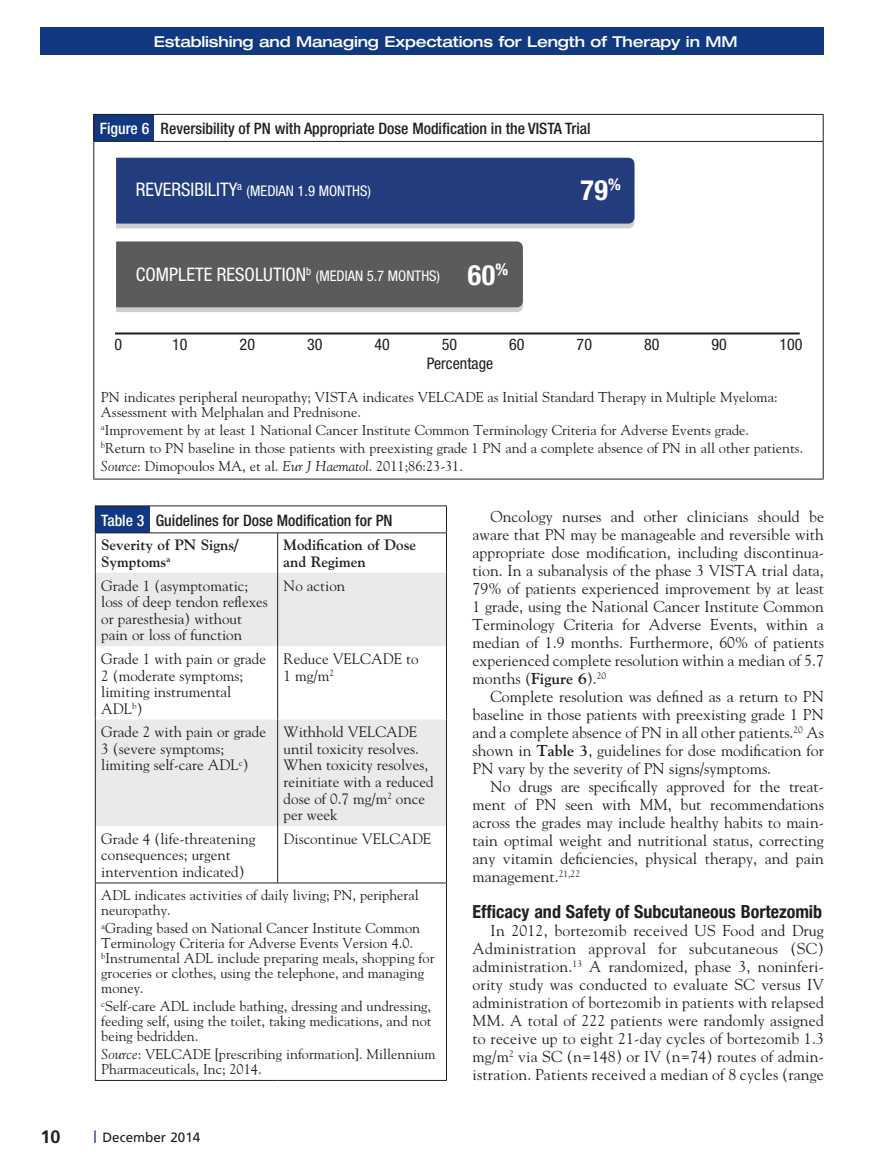
<style>
.page{position:relative;width:878px;height:1175px;background:#fff}
.page>*{position:absolute;margin:0;border:0;box-sizing:border-box;transform-origin:0 0}
.t1{font:700 condensed 28.05px "Helvetica Neue";color:#fff}
.t2{font:condensed 18.75px "Helvetica Neue";color:#fff}
.t3{font:700 condensed 18px "Helvetica Neue";color:#231f20}
.t4{font:700 18px "Frutiger";color:#231f20}
.t5{font:700 condensed 16.35px "Helvetica Neue";color:#fff}
.t6{font:condensed 16.05px "Helvetica Neue";color:#211d1e}
.t7{font:15.75px/18px "Goudy";color:#231f20;text-align:justify}
.t8{font:500 condensed 15.75px "Helvetica Neue";color:#231f20}
.t9{font:15px/16.5px "Goudy";color:#231f20}
.t10{font:500 expanded 15px "Helvetica Neue";letter-spacing:-.01em;color:#fff}
.t11{font:700 15px/16.5px "Goudy";color:#231f20}
.t12{font:condensed 14.7px "Helvetica Neue";color:#fff}
.t13{font:14.25px/15px "Goudy";color:#231f20}
.t14{font:13.5px "Frutiger";color:#231f20}
.s1{color:#fff}
.s2{font-size:18.75px}
.s3{font-size:14.7px}
.s4{font-style:italic}
.s5{font-weight:700}
</style>
<div class="page">
<div style="left:93px;top:114px;width:61px;height:27px;background:#113880"></div>
<hr style="left:93px;top:114px;width:730px;height:1px;background:#231f20">
<svg style="left:93px;top:115px;width:1px;height:26px"></svg>
<svg style="left:822px;top:115px;width:1px;height:26px"></svg>
<hr style="left:93px;top:141px;width:730px;height:1px;background:#231f20">
<hr style="left:93px;top:142px;width:1px;height:336px;background:#231f20">
<hr style="left:93px;top:478px;width:730px;height:1px;background:#231f20">
<hr style="left:822px;top:142px;width:1px;height:336px;background:#231f20">
<svg style="left:116px;top:158px;width:518px;height:70px;background:#2c4582"></svg>
<svg style="left:116px;top:241px;width:407px;height:71px;background:#626365"></svg>
<hr style="left:115px;top:332px;width:684px;height:2px;background:#211d1e">
<div style="left:95px;top:506px;width:55px;height:27px;background:#113880"></div>
<svg style="left:96px;top:572px;width:350px;height:254px;fill:#e9eaeb"></svg>
<hr style="left:95px;top:505px;width:183px;height:1px;background:#231f20">
<svg style="left:95px;top:506px;width:1px;height:26px"></svg>
<hr style="left:278px;top:505px;width:169px;height:1px;background:#231f20">
<svg style="left:446px;top:506px;width:1px;height:26px"></svg>
<hr style="left:95px;top:532px;width:183px;height:1px;background:#231f20">
<hr style="left:95px;top:533px;width:1px;height:39px;background:#231f20">
<hr style="left:278px;top:532px;width:169px;height:1px;background:#231f20">
<hr style="left:277px;top:533px;width:1px;height:39px;background:#231f20">
<hr style="left:446px;top:533px;width:1px;height:39px;background:#231f20">
<hr style="left:95px;top:572px;width:1px;height:74px;background:#231f20">
<hr style="left:277px;top:572px;width:1px;height:74px;background:#231f20">
<hr style="left:446px;top:572px;width:1px;height:74px;background:#231f20">
<hr style="left:95px;top:646px;width:1px;height:73px;background:#231f20">
<hr style="left:277px;top:646px;width:1px;height:73px;background:#231f20">
<hr style="left:446px;top:646px;width:1px;height:73px;background:#231f20">
<hr style="left:95px;top:719px;width:1px;height:107px;background:#231f20">
<hr style="left:277px;top:719px;width:1px;height:107px;background:#231f20">
<hr style="left:446px;top:719px;width:1px;height:107px;background:#231f20">
<hr style="left:95px;top:826px;width:1px;height:56px;background:#231f20">
<hr style="left:277px;top:826px;width:1px;height:56px;background:#231f20">
<hr style="left:446px;top:826px;width:1px;height:56px;background:#231f20">
<hr style="left:95px;top:882px;width:183px;height:1px;background:#231f20">
<hr style="left:95px;top:883px;width:1px;height:197px;background:#231f20">
<hr style="left:278px;top:882px;width:169px;height:1px;background:#231f20">
<hr style="left:446px;top:883px;width:1px;height:197px;background:#231f20">
<hr style="left:95px;top:1080px;width:183px;height:1px;background:#231f20">
<hr style="left:278px;top:1080px;width:169px;height:1px;background:#231f20">
<div style="left:40px;top:27px;width:784px;height:27px;background:#113880"></div>
<svg style="left:94px;top:1130px;width:2px;height:12px"></svg>
<p class="t10" style="left:154px;top:32px;width:585px">Establishing and Managing Expectations for Length of Therapy in MM</p>
<p class="t8" style="left:100px;top:119px;width:492px"><span class="s1">Figure 6</span> Reversibility of PN with Appropriate Dose Modification in the VISTA Trial</p>
<p class="t12" style="left:136px;top:182px;width:236px"><span class="s2">REVERSIBILITY</span><sup>a</sup> (MEDIAN 1.9 MONTHS)</p>
<p class="t5" style="left:608px;top:175px;width:14px">%</p>
<p class="t1" style="left:580px;top:173px;width:29px">79</p>
<p class="t2" style="left:136px;top:264px;width:306px">COMPLETE RESOLUTION<sup>b</sup> <span class="s3">(MEDIAN 5.7 MONTHS)</span></p>
<p class="t1" style="left:468px;top:258px;width:42px">60<sup>%</sup></p>
<p class="t6" style="left:114px;top:335px;width:9px">0</p>
<p class="t6" style="left:172px;top:335px;width:17px">10</p>
<p class="t6" style="left:240px;top:335px;width:17px">20</p>
<p class="t6" style="left:307px;top:335px;width:17px">30</p>
<p class="t6" style="left:374px;top:335px;width:17px">40</p>
<p class="t6" style="left:442px;top:335px;width:17px">50</p>
<p class="t6" style="left:509px;top:335px;width:17px">60</p>
<p class="t6" style="left:576px;top:335px;width:17px">70</p>
<p class="t6" style="left:644px;top:335px;width:17px">80</p>
<p class="t6" style="left:711px;top:335px;width:17px">90</p>
<p class="t6" style="left:779px;top:335px;width:25px">100</p>
<p class="t6" style="left:426px;top:354px;width:68px">Percentage</p>
<p class="t13" style="left:101px;top:389px;width:678px">PN indicates peripheral neuropathy; VISTA indicates VELCADE as Initial Standard Therapy in Multiple Myeloma:<br>Assessment with Melphalan and Prednisone.</p>
<p class="t13" style="left:101px;top:421px;width:703px;line-height:18px"><sup>a</sup>Improvement by at least 1 National Cancer Institute Common Terminology Criteria for Adverse Events grade.<br><sup>b</sup>Return to PN baseline in those patients with preexisting grade 1 PN and a complete absence of PN in all other patients.<br><span class="s4">Source</span>: Dimopoulos MA, et al. <span class="s4">Eur J Haematol</span>. 2011;86:23-31.</p>
<p class="t8" style="left:101px;top:510px;width:293px"><span class="s1">Table 3</span> Guidelines for Dose Modification for PN</p>
<p class="t11" style="left:101px;top:536px;width:139px">Severity of PN Signs/<br>Symptoms<sup>a</sup></p>
<p class="t11" style="left:284px;top:536px;width:134px">Modification of Dose and Regimen</p>
<p class="t9" style="left:101px;top:577px;width:168px">Grade 1 (asymptomatic; loss of deep tendon reflexes or paresthesia) without pain or loss of function</p>
<p class="t9" style="left:284px;top:577px;width:63px">No action</p>
<p class="t9" style="left:101px;top:650px;width:166px">Grade 1 with pain or grade<br>2 (moderate symptoms; limiting instrumental<br>ADL<sup>b</sup>)</p>
<p class="t9" style="left:283px;top:650px;width:136px">Reduce VELCADE to<br>1 mg/m<sup>2</sup></p>
<p class="t9" style="left:101px;top:724px;width:166px">Grade 2 with pain or grade<br>3 (severe symptoms; limiting self-care ADL<sup>c</sup>)</p>
<p class="t9" style="left:283px;top:724px;width:151px">Withhold VELCADE until toxicity resolves.<br>When toxicity resolves, reinitiate with a reduced dose of 0.7 mg/m<sup>2</sup> once per week</p>
<p class="t9" style="left:101px;top:830px;width:156px">Grade 4 (life-threatening consequences; urgent intervention indicated)</p>
<p class="t9" style="left:283px;top:830px;width:149px">Discontinue VELCADE</p>
<p class="t13" style="left:101px;top:887px;width:319px">ADL indicates activities of daily living; PN, peripheral neuropathy.</p>
<p class="t13" style="left:101px;top:920px;width:334px"><sup>a</sup>Grading based on National Cancer Institute Common Terminology Criteria for Adverse Events Version 4.0. <sup>b</sup>Instrumental ADL include preparing meals, shopping for groceries or clothes, using the telephone, and managing money.</p>
<p class="t13" style="left:101px;top:998px;width:332px;text-align:justify"><sup>c</sup>Self-care ADL include bathing, dressing and undressing, feeding self, using the toilet, taking medications, and not being bedridden.</p>
<p class="t13" style="left:101px;top:1046px;width:335px"><span class="s4">Source</span>: VELCADE [prescribing information]. Millennium<br>Pharmaceuticals, Inc; 2014.</p>
<p class="t4" style="left:40px;top:1125px;width:22px">10</p>
<p class="t14" style="left:102px;top:1129px;width:99px">December 2014</p>
<p class="t7" style="left:490px;top:507px;width:335px">Oncology nurses and other clinicians should be</p>
<p class="t7" style="left:472px;top:525px;width:353px">aware that PN may be manageable and reversible with</p>
<p class="t7" style="left:472px;top:543px;width:353px">appropriate dose modification, including discontinua-</p>
<p class="t7" style="left:472px;top:561px;width:353px">tion. In a subanalysis of the phase 3 VISTA trial data,</p>
<p class="t7" style="left:472px;top:579px;width:353px">79% of patients experienced improvement by at least</p>
<p class="t7" style="left:472px;top:597px;width:353px">1 grade, using the National Cancer Institute Common</p>
<p class="t7" style="left:472px;top:615px;width:353px">Terminology Criteria for Adverse Events, within a</p>
<p class="t7" style="left:472px;top:633px;width:353px">median of 1.9 months. Furthermore, 60% of patients</p>
<p class="t7" style="left:472px;top:651px;width:353px">experienced complete resolution within a median of 5.7</p>
<p class="t7" style="left:472px;top:669px;width:135px">months (<span class="s5">Figure 6</span>).<sup>20</sup></p>
<p class="t7" style="left:490px;top:687px;width:335px">Complete resolution was defined as a return to PN</p>
<p class="t7" style="left:472px;top:705px;width:353px">baseline in those patients with preexisting grade 1 PN</p>
<p class="t7" style="left:472px;top:723px;width:353px">and a complete absence of PN in all other patients.<sup>20</sup> As</p>
<p class="t7" style="left:472px;top:741px;width:353px">shown in <span class="s5">Table 3</span>, guidelines for dose modification for</p>
<p class="t7" style="left:472px;top:759px;width:300px">PN vary by the severity of PN signs/symptoms.</p>
<p class="t7" style="left:490px;top:777px;width:335px">No drugs are specifically approved for the treat-</p>
<p class="t7" style="left:472px;top:795px;width:353px">ment of PN seen with MM, but recommendations</p>
<p class="t7" style="left:472px;top:813px;width:353px">across the grades may include healthy habits to main-</p>
<p class="t7" style="left:472px;top:831px;width:353px">tain optimal weight and nutritional status, correcting</p>
<p class="t7" style="left:472px;top:849px;width:353px">any vitamin deficiencies, physical therapy, and pain</p>
<p class="t7" style="left:472px;top:867px;width:109px">management.<sup>21,22</sup></p>
<p class="t3" style="left:472px;top:897px;width:351px">Efficacy and Safety of Subcutaneous Bortezomib</p>
<p class="t7" style="left:472px;top:921px;width:353px;text-indent:18px">In 2012, bortezomib received US Food and Drug Administration approval for subcutaneous (SC) administration.<sup>13</sup> A randomized, phase 3, noninferi&shy;ority study was conducted to evaluate SC versus IV administration of bortezomib in patients with relapsed MM. A total of 222 patients were randomly assigned to receive up to eight 21-day cycles of bortezomib 1.3 mg/m<sup>2</sup> via SC (n=148) or IV (n=74) routes of admin&shy;istration. Patients received a median of 8 cycles (range</p>
</div>
